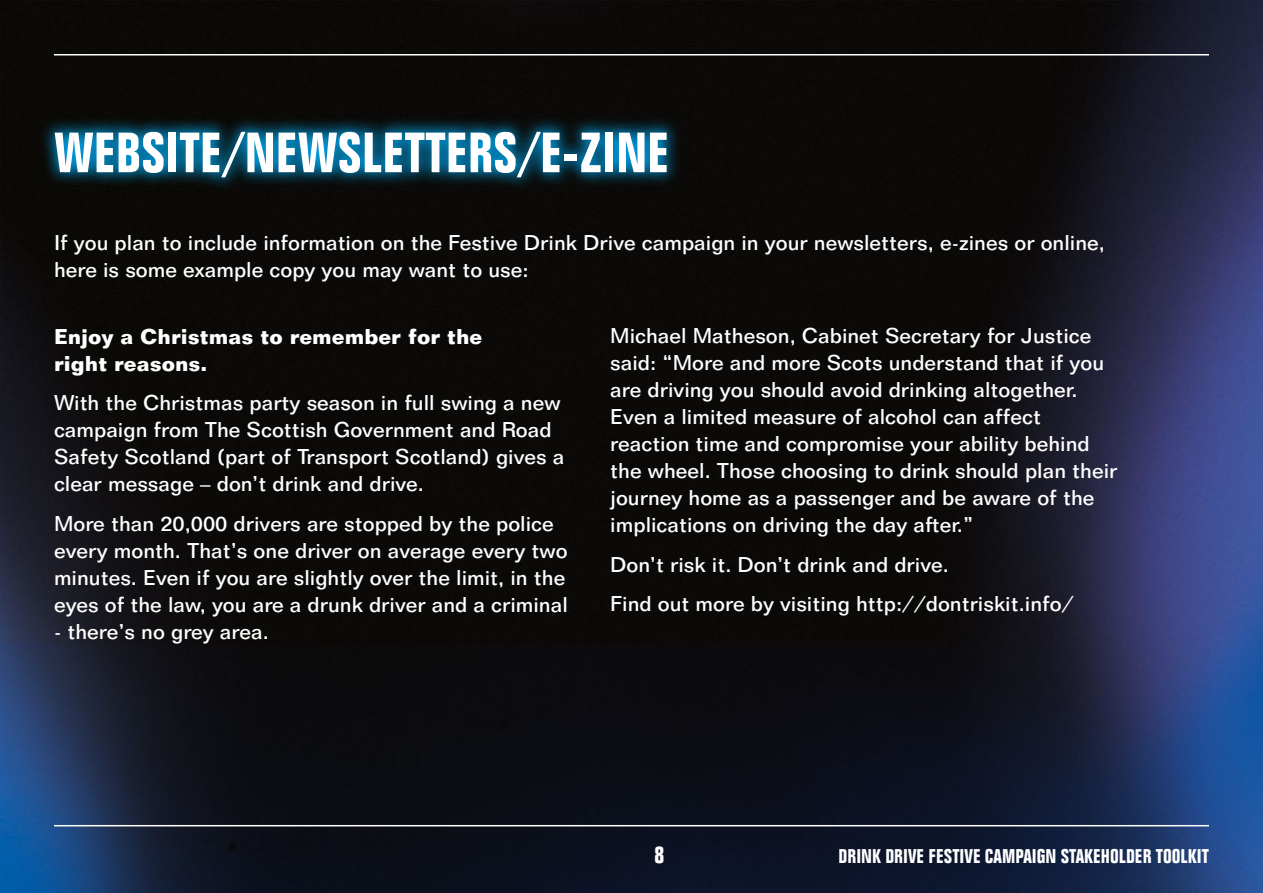
<style>
.page{position:relative;width:1263px;height:893px;background:#fff}
.page>*{position:absolute;margin:0;border:0;box-sizing:border-box;transform-origin:0 0}
.t1{font:700 condensed 55.5px "Folio BT";color:#fff}
.t2{font:700 condensed 24px "Folio BT";color:#fff}
.t3{font:500 21px/27px "Folio BT";color:#fff}
.t4{font:700 21px/27px "Folio BT";color:#fff}
.t5{font:700 condensed 19.5px "Folio BT";color:#fff}
</style>
<div class="page">
<img style="left:0;top:0;width:1263px;height:893px">
<hr style="left:54px;top:825px;width:1155px;height:1px;background:#fff">
<hr style="left:54px;top:54px;width:1155px;height:2px;background:#fff">
<svg style="left:40px;top:117px;width:642px;height:75px;background:#05455e"></svg>
<h1 class="t1" style="left:54px;top:119px;width:617px">WEBSITE/NEWSLETTERS/E-ZINE</h1>
<p class="t3" style="left:54px;top:229px;width:1052px">If you plan to include information on the Festive Drink Drive campaign in your newsletters, e-zines or online, here is some example copy you may want to use:</p>
<p class="t4" style="left:54px;top:322px;width:430px">Enjoy a Christmas to remember for the right reasons.</p>
<p class="t3" style="left:54px;top:389px;width:512px">With the Christmas party season in full swing a new campaign from The Scottish Government and Road Safety Scotland (part of Transport Scotland) gives a clear message – don’t drink and drive.</p>
<p class="t3" style="left:54px;top:510px;width:515px">More than 20,000 drivers are stopped by the police every month. That’s one driver on average every two minutes. Even if you are slightly over the limit, in the eyes of the law, you are a drunk driver and a criminal</p>
<p class="t3" style="left:54px;top:618px;width:216px">- there’s no grey area.</p>
<p class="t3" style="left:610px;top:322px;width:509px">Michael Matheson, Cabinet Secretary for Justice said: “More and more Scots understand that if you are driving you should avoid drinking altogether.<br>Even a limited measure of alcohol can affect reaction time and compromise your ability behind the wheel. Those choosing to drink should plan their journey home as a passenger and be aware of the implications on driving the day after.”</p>
<p class="t3" style="left:610px;top:544px;width:465px;line-height:39.8px">Don’t risk it. Don’t drink and drive.<br>Find out more by visiting http://dontriskit.info/</p>
<p class="t2" style="left:654px;top:840px;width:12px">8</p>
<p class="t5" style="left:838px;top:844px;width:372px">DRINK DRIVE FESTIVE CAMPAIGN STAKEHOLDER TOOLKIT</p>
</div>
